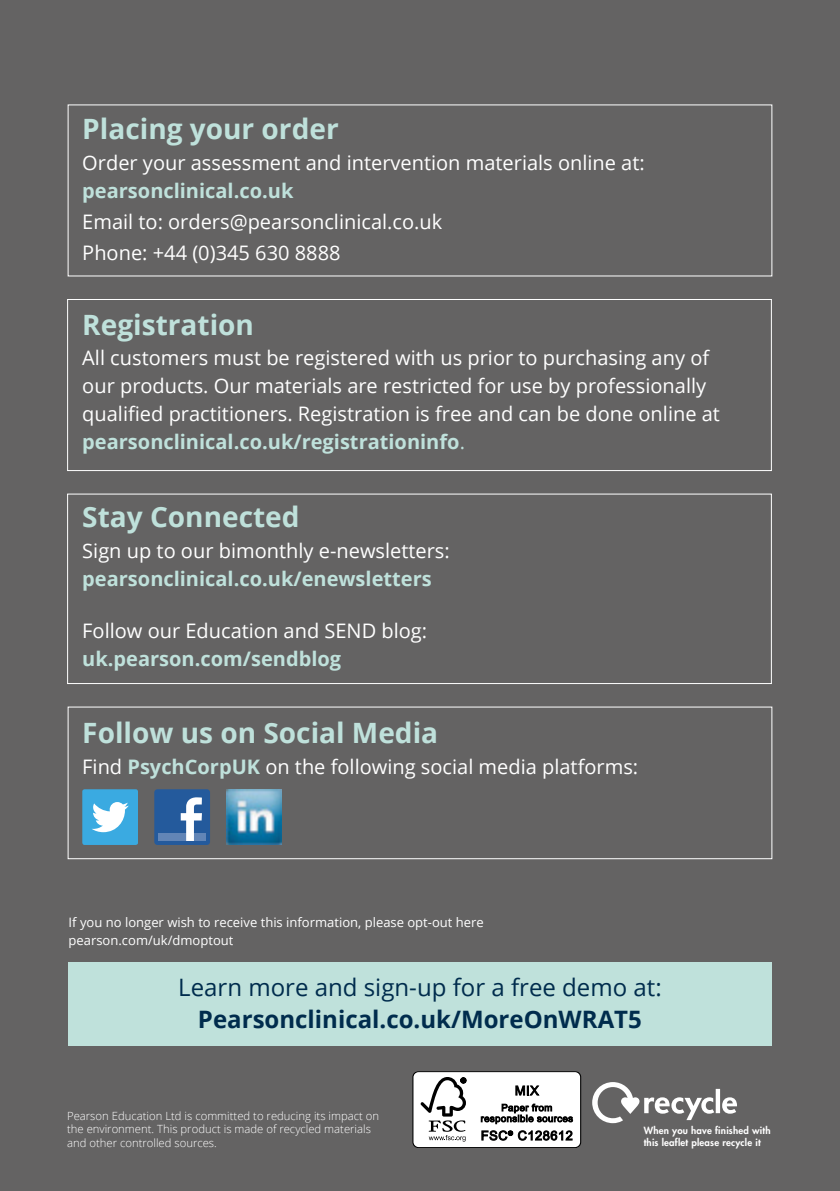
<style>
.page{position:relative;width:840px;height:1191px;background:#fff}
.page>*{position:absolute;margin:0;border:0;box-sizing:border-box;transform-origin:0 0}
.t1{font:700 28px "Open Sans";color:#bfe1db}
.t2{font:24px "Open Sans";color:#002c4d}
.t3{font:700 24px "Open Sans";color:#002c4d}
.t4{font:20px/28px "Open Sans";color:#fff}
.t5{font:700 20px "Open Sans";color:#bfe1db}
.t6{font:13px/18px "Open Sans";color:#fff}
.t7{font:300 11.2px/13.6px "Open Sans";color:#fff}
.t8{font:800 9.6px/11.6px "Futura";letter-spacing:.02em;color:#fff}
.s1{font-weight:700;color:#bfe1db}
.s2{color:#bfe1db}
</style>
<div class="page">
<div style="left:0;top:0;width:839px;height:1191px;background:#646363"></div>
<svg style="left:82px;top:789px;width:56px;height:56px;background:#64bbe5"></svg>
<div style="left:154px;top:789px;width:56px;height:56px;background:#245a9c;border-radius:3px"></div>
<div style="left:158px;top:833px;width:48px;height:8px;background:#6285b6"></div>
<svg style="left:181px;top:797px;width:21px;height:44px"></svg>
<img style="left:226px;top:789px;width:55px;height:56px">
<div style="left:68px;top:961px;width:703px;height:84px;background:#bfe1db"></div>
<div style="left:67px;top:299px;width:704px;height:172px;border:1px solid #fff"></div>
<div style="left:67px;top:493px;width:704px;height:191px;border:1px solid #fff"></div>
<div style="left:68px;top:706px;width:704px;height:153px;border:1px solid #fff"></div>
<svg style="left:592px;top:1082px;width:144px;height:41px"></svg>
<svg style="left:412px;top:1071px;width:169px;height:77px;background:#cecece"></svg>
<h1 class="t1" style="left:82px;top:109px;width:258px">Placing your order</h1>
<p class="t4" style="left:82px;top:148px;width:563px">Order your assessment and intervention materials online at:</p>
<p class="t5" style="left:82px;top:177px;width:212px">pearsonclinical.co.uk</p>
<p class="t4" style="left:82px;top:206px;width:361px;line-height:30.8px">Email to: orders@pearsonclinical.co.uk<br>Phone: +44 (0)345 630 8888</p>
<h1 class="t1" style="left:82px;top:304px;width:173px">Registration</h1>
<p class="t4" style="left:82px;top:343px;width:639px">All customers must be registered with us prior to purchasing any of our products. Our materials are restricted for use by professionally qualified practitioners. Registration is free and can be done online at <span class="s1">pearsonclinical.co.uk/registrationinfo</span><span class="s2">.</span></p>
<h1 class="t1" style="left:82px;top:497px;width:219px">Stay Connected</h1>
<p class="t4" style="left:82px;top:536px;width:369px">Sign up to our bimonthly e-newsletters:</p>
<p class="t5" style="left:82px;top:564px;width:351px">pearsonclinical.co.uk/enewsletters</p>
<p class="t4" style="left:82px;top:616px;width:346px">Follow our Education and SEND blog:</p>
<p class="t5" style="left:82px;top:644px;width:260px">uk.pearson.com/sendblog</p>
<h1 class="t1" style="left:82px;top:713px;width:357px">Follow us on Social Media</h1>
<p class="t4" style="left:82px;top:752px;width:557px">Find <span class="s1">PsychCorpUK</span> on the following social media platforms:</p>
<p class="t6" style="left:69px;top:912px;width:416px">If you no longer wish to receive this information, please opt-out here pearson.com/uk/dmoptout</p>
<p class="t2" style="left:178px;top:970px;width:484px">Learn more and sign-up for a free demo at:</p>
<p class="t3" style="left:198px;top:1002px;width:445px">Pearsonclinical.co.uk/MoreOnWRAT5</p>
<p class="t7" style="left:67px;top:1108px;width:313px">Pearson Education Ltd is committed to reducing its impact on the environment. This product is made of recycled materials and other controlled sources.</p>
<p class="t8" style="left:643px;top:1124px;width:128px">When you have finished with this leaflet please recycle it</p>
</div>
